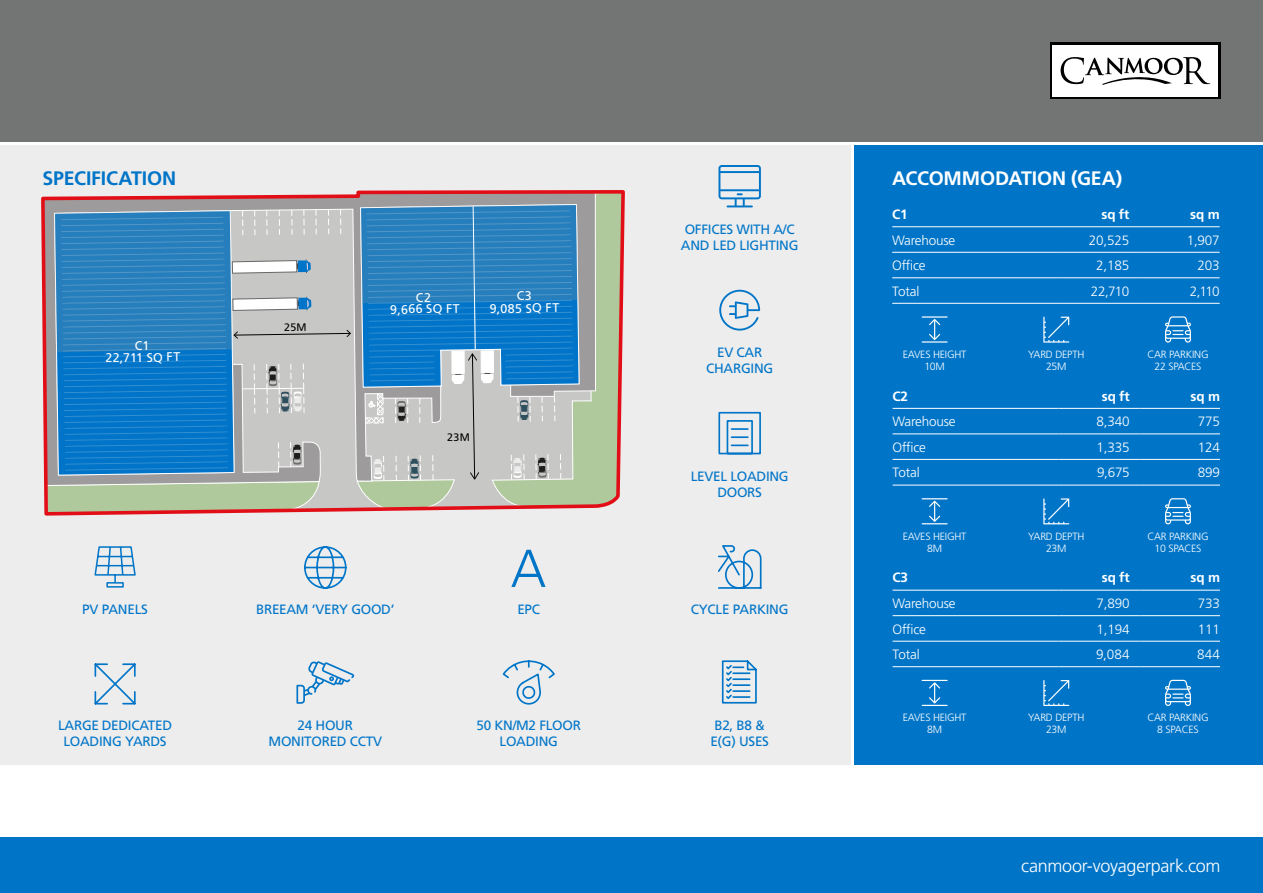
<style>
.page{position:relative;width:1263px;height:893px;background:#fff}
.page>*{position:absolute;margin:0;border:0;box-sizing:border-box;transform-origin:0 0}
.t1{font:300 53.25px "Frutiger LT Std";color:#0075c8}
.t2{font:700 19.5px "Frutiger LT Std";letter-spacing:-.01em;color:#fff}
.t3{font:700 19.5px "Frutiger LT Std";letter-spacing:-.005em;color:#0075c8}
.t4{font:300 18px "Frutiger LT Std";letter-spacing:-.015em;color:#fff}
.t5{font:13.5px/16.2px "Frutiger LT Std";letter-spacing:-.02em;color:#0075c8;text-align:center}
.t6{font:300 13.5px "Frutiger LT Std";letter-spacing:-.015em;color:#fff}
.t7{font:700 13.5px "Frutiger LT Std";letter-spacing:-.015em;color:#fff}
.t8{font:12.6px "Frutiger LT Std";color:#fff}
.t9{font:300 10.5px/12px "Frutiger LT Std";letter-spacing:-.02em;color:#fff;text-align:center}
</style>
<div class="page">
<div style="left:0;top:0;width:1263px;height:141px;background:#737575"></div>
<div style="left:1050px;top:43px;width:170px;height:56px;background:#000"></div>
<div style="left:1052px;top:45px;width:166px;height:52px;background:#fff"></div>
<svg style="left:1060px;top:57px;width:150px;height:28px"></svg>
<div style="left:0;top:838px;width:1263px;height:55px;background:#0075c8"></div>
<div style="left:0;top:146px;width:850px;height:619px;background:#ededed"></div>
<svg style="left:41px;top:190px;width:584px;height:326px"></svg>
<div style="left:855px;top:146px;width:408px;height:619px;background:#0075c8"></div>
<hr style="left:892px;top:408px;width:166px;height:1px;background:#fff">
<hr style="left:1058px;top:408px;width:81px;height:1px;background:#fff">
<hr style="left:1139px;top:408px;width:81px;height:1px;background:#fff">
<hr style="left:892px;top:434px;width:166px;height:1px;background:#fff">
<hr style="left:1058px;top:434px;width:81px;height:1px;background:#fff">
<hr style="left:1139px;top:434px;width:81px;height:1px;background:#fff">
<hr style="left:892px;top:459px;width:166px;height:1px;background:#fff">
<hr style="left:1058px;top:459px;width:81px;height:1px;background:#fff">
<hr style="left:1139px;top:459px;width:81px;height:1px;background:#fff">
<hr style="left:892px;top:485px;width:166px;height:1px;background:#fff">
<hr style="left:1058px;top:485px;width:81px;height:1px;background:#fff">
<hr style="left:1139px;top:485px;width:81px;height:1px;background:#fff">
<svg style="left:296px;top:661px;width:58px;height:43px"></svg>
<hr style="left:892px;top:226px;width:166px;height:1px;background:#fff">
<hr style="left:1058px;top:226px;width:81px;height:1px;background:#fff">
<hr style="left:1139px;top:226px;width:81px;height:1px;background:#fff">
<hr style="left:892px;top:252px;width:166px;height:1px;background:#fff">
<hr style="left:1058px;top:252px;width:81px;height:1px;background:#fff">
<hr style="left:1139px;top:252px;width:81px;height:1px;background:#fff">
<hr style="left:892px;top:278px;width:166px;height:1px;background:#fff">
<hr style="left:1058px;top:278px;width:81px;height:1px;background:#fff">
<hr style="left:1139px;top:278px;width:81px;height:1px;background:#fff">
<hr style="left:892px;top:303px;width:166px;height:1px;background:#fff">
<hr style="left:1058px;top:303px;width:81px;height:1px;background:#fff">
<hr style="left:1139px;top:303px;width:81px;height:1px;background:#fff">
<hr style="left:892px;top:590px;width:166px;height:1px;background:#fff">
<hr style="left:1058px;top:590px;width:81px;height:1px;background:#fff">
<hr style="left:1139px;top:590px;width:81px;height:1px;background:#fff">
<hr style="left:892px;top:615px;width:166px;height:1px;background:#fff">
<hr style="left:1058px;top:615px;width:81px;height:1px;background:#fff">
<hr style="left:1139px;top:615px;width:81px;height:1px;background:#fff">
<hr style="left:892px;top:641px;width:166px;height:1px;background:#fff">
<hr style="left:1058px;top:641px;width:81px;height:1px;background:#fff">
<hr style="left:1139px;top:641px;width:81px;height:1px;background:#fff">
<hr style="left:892px;top:666px;width:166px;height:1px;background:#fff">
<hr style="left:1058px;top:666px;width:81px;height:1px;background:#fff">
<hr style="left:1139px;top:666px;width:81px;height:1px;background:#fff">
<svg style="left:718px;top:545px;width:44px;height:44px"></svg>
<svg style="left:718px;top:411px;width:43px;height:44px"></svg>
<svg style="left:502px;top:660px;width:53px;height:45px"></svg>
<svg style="left:94px;top:546px;width:42px;height:42px"></svg>
<svg style="left:304px;top:546px;width:43px;height:43px"></svg>
<svg style="left:719px;top:290px;width:41px;height:41px"></svg>
<svg style="left:929px;top:319px;width:11px;height:21px"></svg>
<hr style="left:922px;top:316px;width:25px;height:2px;background:#fff">
<hr style="left:922px;top:341px;width:25px;height:2px;background:#fff">
<svg style="left:1043px;top:317px;width:26px;height:26px"></svg>
<svg style="left:1165px;top:316px;width:26px;height:27px"></svg>
<svg style="left:922px;top:498px;width:25px;height:26px"></svg>
<svg style="left:1043px;top:498px;width:26px;height:26px"></svg>
<svg style="left:1165px;top:498px;width:26px;height:26px"></svg>
<svg style="left:922px;top:680px;width:25px;height:26px"></svg>
<svg style="left:1043px;top:680px;width:26px;height:26px"></svg>
<svg style="left:1165px;top:680px;width:26px;height:26px"></svg>
<svg style="left:718px;top:165px;width:43px;height:42px"></svg>
<svg style="left:721px;top:660px;width:36px;height:44px"></svg>
<svg style="left:94px;top:663px;width:42px;height:42px"></svg>
<svg style="left:55px;top:209px;width:296px;height:262px;background:#619bc3"></svg>
<svg style="left:357px;top:191px;width:267px;height:322px;background:#799fb5"></svg>
<h2 class="t3" style="left:43px;top:166px;width:135px">SPECIFICATION</h2>
<h2 class="t2" style="left:892px;top:167px;width:231px">ACCOMMODATION (GEA)</h2>
<p class="t5" style="left:681px;top:221px;width:119px;text-align:left">OFFICES WITH A/C<br>AND LED LIGHTING</p>
<p class="t7" style="left:892px;top:206px;width:17px">C1</p>
<p class="t7" style="left:1101px;top:206px;width:29px">sq ft</p>
<p class="t7" style="left:1190px;top:206px;width:31px">sq m</p>
<p class="t6" style="left:892px;top:232px;width:64px">Warehouse</p>
<p class="t6" style="left:1089px;top:232px;width:42px">20,525</p>
<p class="t6" style="left:1187px;top:232px;width:34px">1,907</p>
<p class="t6" style="left:892px;top:258px;width:35px">Office</p>
<p class="t6" style="left:1096px;top:258px;width:34px">2,185</p>
<p class="t6" style="left:1197px;top:258px;width:24px">203</p>
<p class="t6" style="left:892px;top:283px;width:29px">Total</p>
<p class="t6" style="left:1091px;top:283px;width:40px">22,710</p>
<p class="t6" style="left:1190px;top:283px;width:31px">2,110</p>
<p class="t8" style="left:390px;top:302px;width:71px;rotate:-1deg">9,666 SQ FT</p>
<p class="t8" style="left:489px;top:301px;width:71px;rotate:-1deg">9,085 SQ FT</p>
<p class="t8" style="left:105px;top:350px;width:76px;rotate:-1deg">22,711 SQ FT</p>
<p class="t5" style="left:706px;top:344px;width:69px">EV CAR<br>CHARGING</p>
<p class="t9" style="left:903px;top:348px;width:65px">EAVES HEIGHT<br>10M</p>
<p class="t9" style="left:1028px;top:348px;width:58px">YARD DEPTH<br>25M</p>
<p class="t9" style="left:1147px;top:348px;width:63px">CAR PARKING<br>22 SPACES</p>
<p class="t5" style="left:691px;top:468px;width:100px">LEVEL LOADING<br>DOORS</p>
<p class="t7" style="left:892px;top:388px;width:17px">C2</p>
<p class="t7" style="left:1102px;top:388px;width:29px">sq ft</p>
<p class="t7" style="left:1190px;top:388px;width:31px">sq m</p>
<p class="t6" style="left:892px;top:414px;width:64px">Warehouse</p>
<p class="t6" style="left:1097px;top:414px;width:34px">8,340</p>
<p class="t6" style="left:1198px;top:414px;width:24px">775</p>
<p class="t6" style="left:892px;top:439px;width:35px">Office</p>
<p class="t6" style="left:1097px;top:439px;width:34px">1,335</p>
<p class="t6" style="left:1198px;top:439px;width:24px">124</p>
<p class="t6" style="left:892px;top:465px;width:29px">Total</p>
<p class="t6" style="left:1097px;top:465px;width:34px">9,675</p>
<p class="t6" style="left:1198px;top:465px;width:24px">899</p>
<h1 class="t1" style="left:511px;top:538px;width:37px">A</h1>
<p class="t5" style="left:82px;top:601px;width:67px">PV PANELS</p>
<p class="t5" style="left:256px;top:601px;width:140px">BREEAM ‘VERY GOOD’</p>
<p class="t5" style="left:517px;top:601px;width:24px">EPC</p>
<p class="t5" style="left:691px;top:601px;width:99px">CYCLE PARKING</p>
<p class="t9" style="left:903px;top:530px;width:65px">EAVES HEIGHT<br>8M</p>
<p class="t9" style="left:1028px;top:530px;width:58px">YARD DEPTH<br>23M</p>
<p class="t9" style="left:1147px;top:530px;width:63px">CAR PARKING<br>10 SPACES</p>
<p class="t7" style="left:892px;top:570px;width:17px">C3</p>
<p class="t7" style="left:1102px;top:570px;width:29px">sq ft</p>
<p class="t7" style="left:1190px;top:570px;width:31px">sq m</p>
<p class="t6" style="left:892px;top:596px;width:64px">Warehouse</p>
<p class="t6" style="left:1097px;top:596px;width:34px">7,890</p>
<p class="t6" style="left:1198px;top:596px;width:24px">733</p>
<p class="t6" style="left:892px;top:621px;width:35px">Office</p>
<p class="t6" style="left:1097px;top:621px;width:34px">1,194</p>
<p class="t6" style="left:1198px;top:621px;width:24px">111</p>
<p class="t6" style="left:892px;top:647px;width:29px">Total</p>
<p class="t6" style="left:1096px;top:647px;width:35px">9,084</p>
<p class="t6" style="left:1197px;top:647px;width:25px">844</p>
<p class="t5" style="left:58px;top:717px;width:115px">LARGE DEDICATED<br>LOADING YARDS</p>
<p class="t5" style="left:269px;top:717px;width:115px">24 HOUR<br>MONITORED CCTV</p>
<p class="t5" style="left:476px;top:717px;width:106px">50 KN/M2 FLOOR<br>LOADING</p>
<p class="t5" style="left:710px;top:717px;width:60px;text-align:left">B2, B8 &amp;<br>E(G) USES</p>
<p class="t9" style="left:903px;top:712px;width:65px">EAVES HEIGHT<br>8M</p>
<p class="t9" style="left:1028px;top:712px;width:58px">YARD DEPTH<br>23M</p>
<p class="t9" style="left:1147px;top:712px;width:63px">CAR PARKING<br>8 SPACES</p>
<h3 class="t4" style="left:1021px;top:855px;width:201px">canmoor-voyagerpark.com</h3>
</div>
